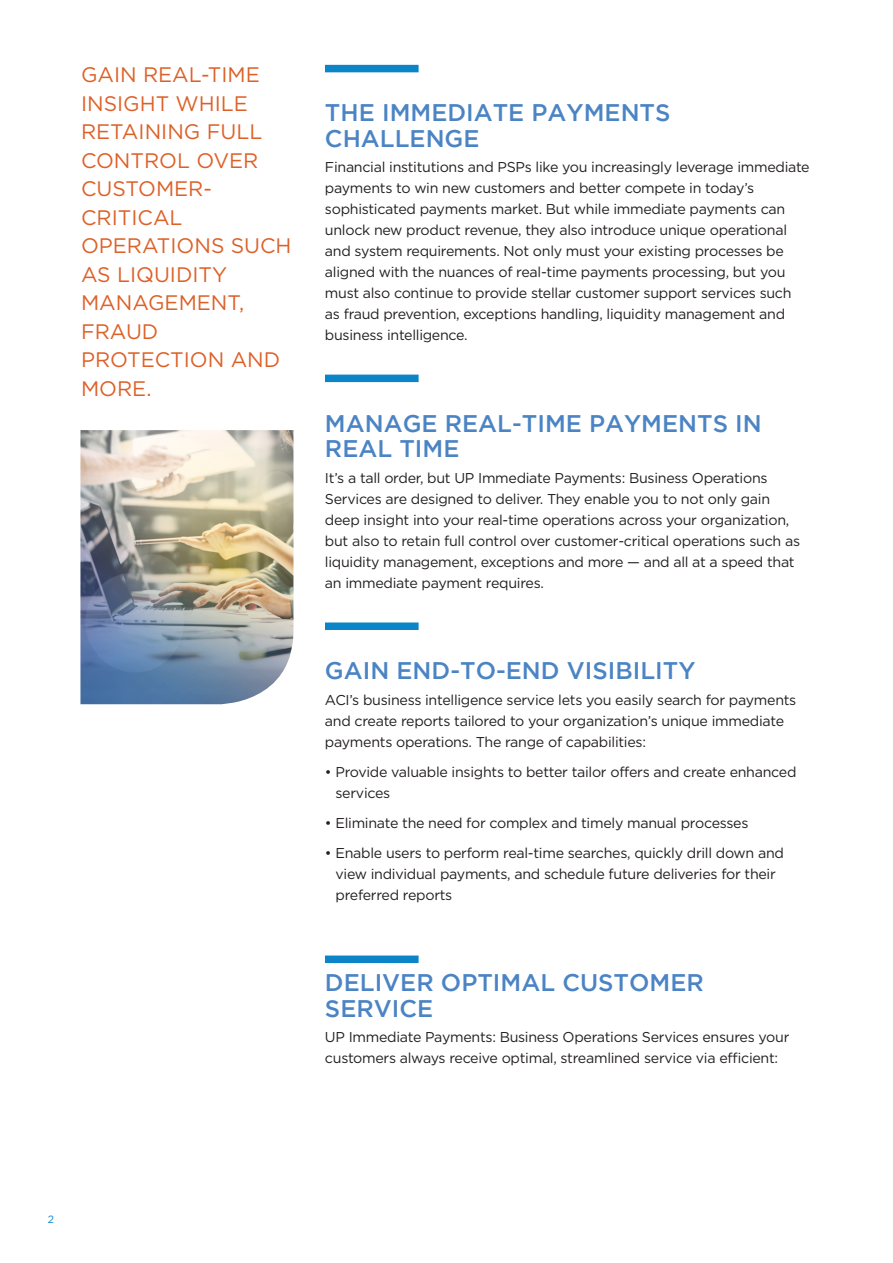
<style>
.page{position:relative;width:893px;height:1263px;background:#fff}
.page>*{position:absolute;margin:0;border:0;box-sizing:border-box;transform-origin:0 0}
.subhead{font:500 24px/25.5px "Gotham";color:#4b84c4}
.callout{font:21px/28.5px "Gotham HTF";color:#dd6027}
.body_text{font:14.25px/21px "Gotham HTF";letter-spacing:-.02em;color:#231f20}
.callout-2{font:10.5px "Gotham HTF";color:#0c85c8}
</style>
<div class="page">
<img style="left:80px;top:430px;width:213px;height:274px">
<div style="left:325px;top:375px;width:94px;height:7px;background:#0c85c8"></div>
<div style="left:325px;top:622px;width:94px;height:8px;background:#0c85c8"></div>
<div style="left:325px;top:955px;width:94px;height:8px;background:#0c85c8"></div>
<div style="left:325px;top:65px;width:94px;height:7px;background:#0c85c8"></div>
<p class="callout" style="left:81px;top:60px;width:212px">GAIN REAL-TIME<br>INSIGHT WHILE<br>RETAINING FULL<br>CONTROL OVER<br>CUSTOMER-<br>CRITICAL<br>OPERATIONS SUCH<br>AS LIQUIDITY<br>MANAGEMENT,<br>FRAUD<br>PROTECTION AND<br>MORE.</p>
<p class="subhead" style="left:325px;top:100px;width:347px">THE IMMEDIATE PAYMENTS<br>CHALLENGE</p>
<p class="body_text" style="left:325px;top:157px;width:486px">Financial institutions and PSPs like you increasingly leverage immediate payments to win new customers and better compete in today’s sophisticated payments market. But while immediate payments can unlock new product revenue, they also introduce unique operational and system requirements. Not only must your existing processes be aligned with the nuances of real-time payments processing, but you must also continue to provide stellar customer support services such as fraud prevention, exceptions handling, liquidity management and business intelligence.</p>
<p class="subhead" style="left:325px;top:410px;width:438px">MANAGE REAL-TIME PAYMENTS IN<br>REAL TIME</p>
<p class="body_text" style="left:325px;top:467px;width:477px">It’s a tall order, but UP Immediate Payments: Business Operations Services are designed to deliver. They enable you to not only gain deep insight into your real-time operations across your organization, but also to retain full control over customer-critical operations such as liquidity management, exceptions and more — and all at a speed that an immediate payment requires.</p>
<p class="subhead" style="left:325px;top:658px;width:372px">GAIN END-TO-END VISIBILITY</p>
<p class="body_text" style="left:325px;top:689px;width:473px">ACI’s business intelligence service lets you easily search for payments and create reports tailored to your organization’s unique immediate payments operations. The range of capabilities:</p>
<p class="body_text" style="left:335px;top:761px;width:462px;text-indent:-11px">• Provide valuable insights to better tailor offers and create enhanced services</p>
<p class="body_text" style="left:325px;top:812px;width:425px">• Eliminate the need for complex and timely manual processes</p>
<p class="body_text" style="left:335px;top:842px;width:450px;text-indent:-11px">• Enable users to perform real-time searches, quickly drill down and view individual payments, and schedule future deliveries for their preferred reports</p>
<p class="subhead" style="left:325px;top:970px;width:380px">DELIVER OPTIMAL CUSTOMER<br>SERVICE</p>
<p class="body_text" style="left:325px;top:1027px;width:466px">UP Immediate Payments: Business Operations Services ensures your customers always receive optimal, streamlined service via efficient:</p>
<p class="callout-2" style="left:48px;top:1213px;width:8px">2</p>
</div>
